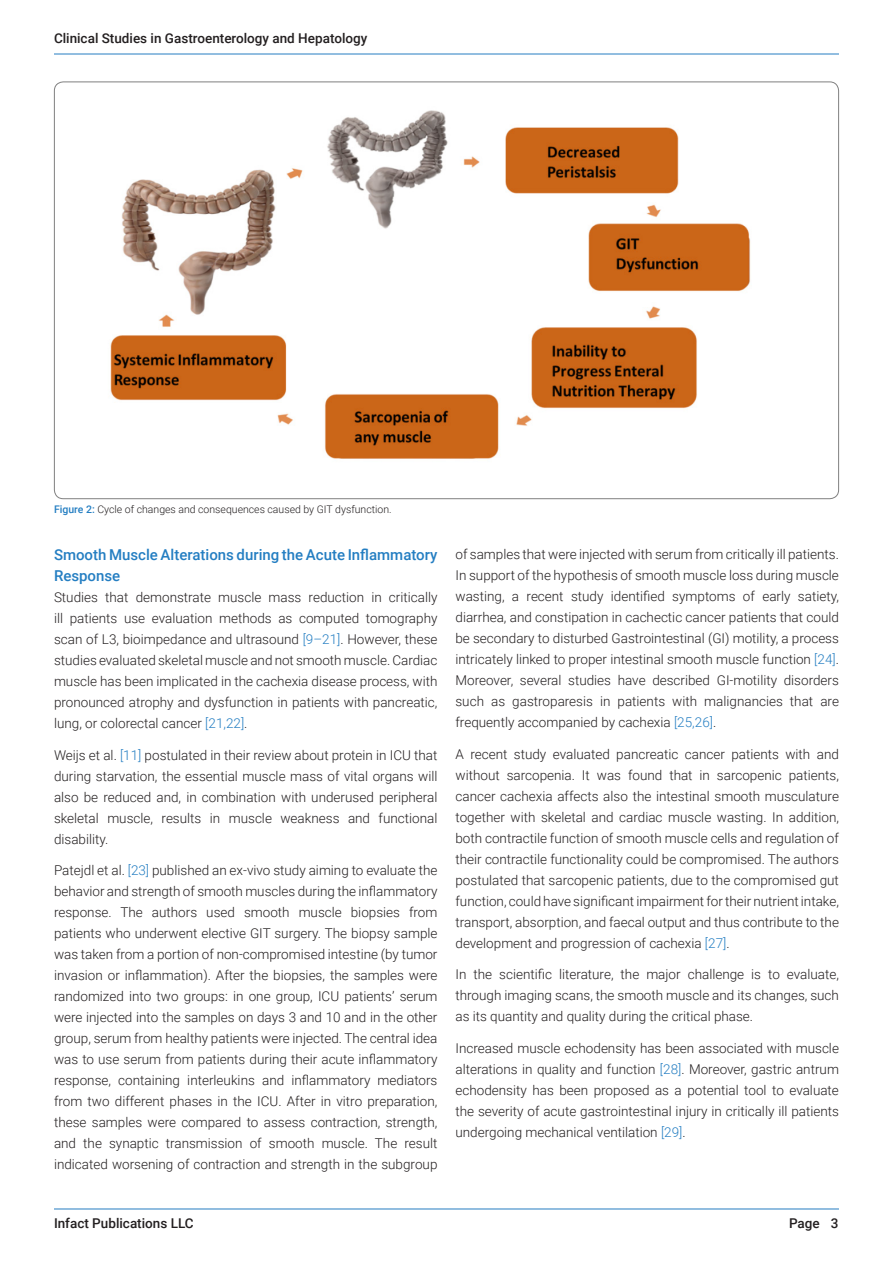
<style>
.page{position:relative;width:893px;height:1263px;background:#fff}
.page>*{position:absolute;margin:0;border:0;box-sizing:border-box;transform-origin:0 0}
.H1_Side_heading{font:500 15px/21px "Roboto";color:#247ec2}
.Text__7{font:300 13.5px/21px "Roboto";color:#231f20;text-align:justify}
.Text_part{font:300 13.5px/21px "Roboto";color:#231f20;text-align:justify}
.t1{font:500 13.5px "Roboto";color:#231f20}
.figure_text{font:300 10.5px "Roboto";color:#231f20}
.s1{font-weight:500;color:#247ec2}
.s2{color:#247ec2}
</style>
<div class="page">
<img style="left:110px;top:110px;width:641px;height:349px">
<div style="left:307px;top:321px;width:31px;height:27px;background:#fff"></div>
<hr style="left:54px;top:54px;width:785px;height:1px;background:#267dc2">
<hr style="left:54px;top:1208px;width:785px;height:1px;background:#267dc2">
<p class="t1" style="left:54px;top:29px;width:315px">Clinical Studies in Gastroenterology and Hepatology</p>
<p class="figure_text" style="left:54px;top:502px;width:339px"><span class="s1">Figure 2:</span> Cycle of changes and consequences caused by GIT dysfunction.</p>
<p class="H1_Side_heading" style="left:54px;top:544px;width:385px">Smooth Muscle Alterations during the Acute Inflammatory<br>Response</p>
<p class="Text_part" style="left:54px;top:586px;width:385px">Studies that demonstrate muscle mass reduction in critically ill patients use evaluation methods as computed tomography scan of L3, bioimpedance and ultrasound <span class="s2">[9–21]</span>. However, these studies evaluated skeletal muscle and not smooth muscle. Cardiac muscle has been implicated in the cachexia disease process, with pronounced atrophy and dysfunction in patients with pancreatic, lung, or colorectal cancer <span class="s2">[21,22]</span>.</p>
<p class="Text__7" style="left:54px;top:744px;width:385px">Weijs et al. <span class="s2">[11]</span> postulated in their review about protein in ICU that during starvation, the essential muscle mass of vital organs will also be reduced and, in combination with underused peripheral skeletal muscle, results in muscle weakness and functional disability.</p>
<p class="Text__7" style="left:54px;top:859px;width:385px">Patejdl et al. <span class="s2">[23]</span> published an ex-vivo study aiming to evaluate the behavior and strength of smooth muscles during the inflammatory response. The authors used smooth muscle biopsies from patients who underwent elective GIT surgery. The biopsy sample was taken from a portion of non-compromised intestine (by tumor invasion or inflammation). After the biopsies, the samples were randomized into two groups: in one group, ICU patients’ serum were injected into the samples on days 3 and 10 and in the other group, serum from healthy patients were injected. The central idea was to use serum from patients during their acute inflammatory response, containing interleukins and inflammatory mediators from two different phases in the ICU. After in vitro preparation, these samples were compared to assess contraction, strength, and the synaptic transmission of smooth muscle. The result indicated worsening of contraction and strength in the subgroup</p>
<p class="Text__7" style="left:455px;top:543px;width:385px">of samples that were injected with serum from critically ill patients.</p>
<p class="Text_part" style="left:455px;top:564px;width:385px">In support of the hypothesis of smooth muscle loss during muscle wasting, a recent study identified symptoms of early satiety, diarrhea, and constipation in cachectic cancer patients that could be secondary to disturbed Gastrointestinal (GI) motility, a process intricately linked to proper intestinal smooth muscle function <span class="s2">[24]</span>.<br>Moreover, several studies have described GI-motility disorders such as gastroparesis in patients with malignancies that are frequently accompanied by cachexia <span class="s2">[25,26]</span>.</p>
<p class="Text__7" style="left:455px;top:743px;width:385px">A recent study evaluated pancreatic cancer patients with and without sarcopenia. It was found that in sarcopenic patients, cancer cachexia affects also the intestinal smooth musculature together with skeletal and cardiac muscle wasting. In addition, both contractile function of smooth muscle cells and regulation of their contractile functionality could be compromised. The authors postulated that sarcopenic patients, due to the compromised gut function, could have significant impairment for their nutrient intake, transport, absorption, and faecal output and thus contribute to the development and progression of cachexia <span class="s2">[27]</span>.</p>
<p class="Text__7" style="left:455px;top:963px;width:385px">In the scientific literature, the major challenge is to evaluate, through imaging scans, the smooth muscle and its changes, such as its quantity and quality during the critical phase.</p>
<p class="Text__7" style="left:455px;top:1037px;width:385px">Increased muscle echodensity has been associated with muscle alterations in quality and function <span class="s2">[28]</span>. Moreover, gastric antrum echodensity has been proposed as a potential tool to evaluate the severity of acute gastrointestinal injury in critically ill patients undergoing mechanical ventilation <span class="s2">[29]</span>.</p>
<p class="t1" style="left:54px;top:1213px;width:141px">Infact Publications LLC</p>
<p class="t1" style="left:789px;top:1213px;width:51px">Page 3</p>
</div>
